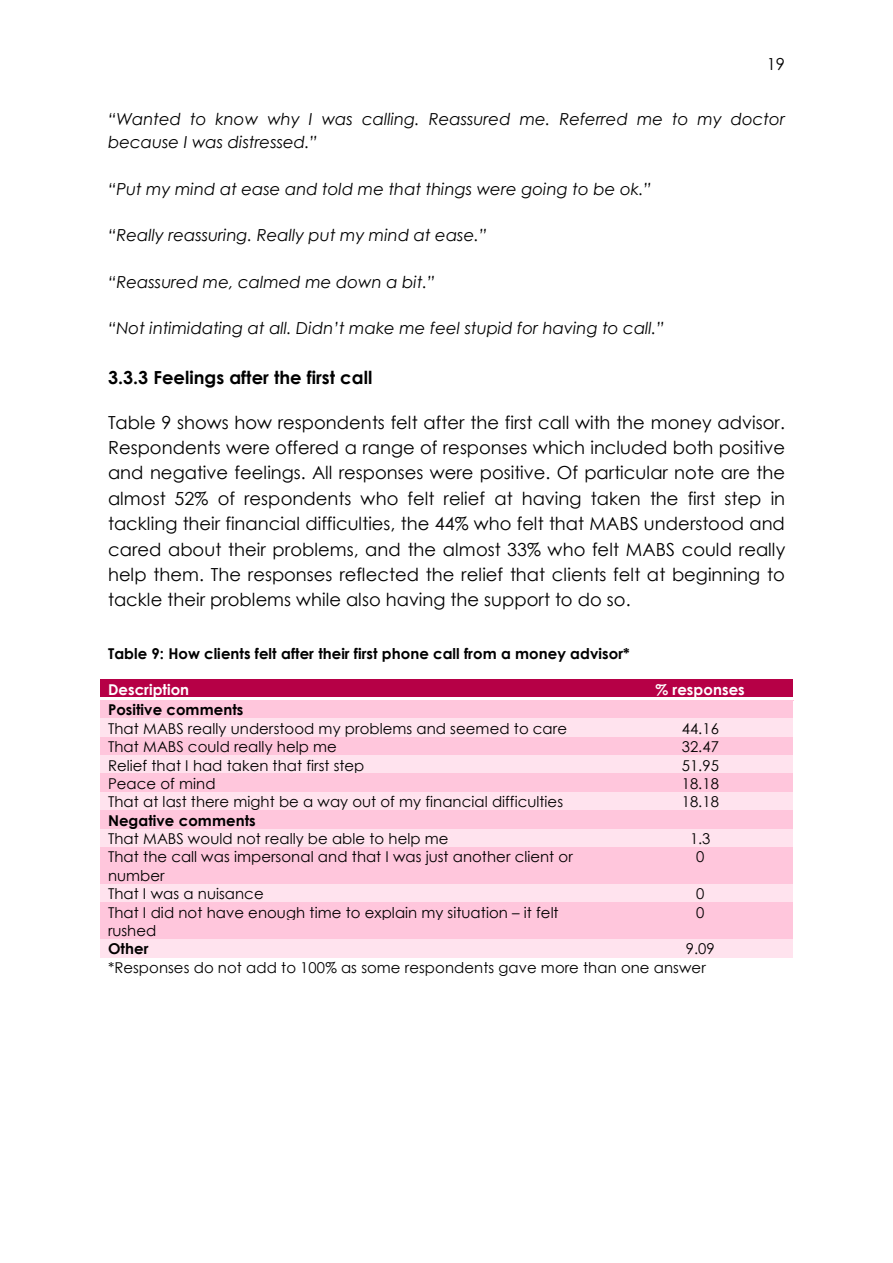
<style>
.page{position:relative;width:893px;height:1263px;background:#fff}
.page>*{position:absolute;margin:0;border:0;box-sizing:border-box;transform-origin:0 0}
.t1{font:18px/25.3px "Century Gothic";color:#000;text-align:justify}
.t2{font:700 18px "Century Gothic";color:#000}
.t3{font:italic 16.5px/23.2px "Century Gothic";color:#000}
.t4{font:16.5px "Century Gothic";color:#000}
.t5{font:15px/18.3px "Century Gothic";letter-spacing:.005em;color:#000}
.t6{font:700 15px "Century Gothic";color:#000}
.t7{font:700 15px "Century Gothic";color:#fff}
</style>
<div class="page">
<div style="left:100px;top:679px;width:508px;height:19px;background:#b60046"></div>
<div style="left:608px;top:679px;width:185px;height:19px;background:#b60046"></div>
<div style="left:100px;top:700px;width:508px;height:18px;background:#ffc6dc"></div>
<div style="left:608px;top:700px;width:185px;height:18px;background:#ffc6dc"></div>
<div style="left:100px;top:718px;width:508px;height:19px;background:#ffe3ee"></div>
<div style="left:608px;top:718px;width:185px;height:19px;background:#ffe3ee"></div>
<div style="left:100px;top:737px;width:508px;height:18px;background:#ffc6dc"></div>
<div style="left:608px;top:737px;width:185px;height:18px;background:#ffc6dc"></div>
<div style="left:100px;top:755px;width:508px;height:19px;background:#ffe3ee"></div>
<div style="left:608px;top:755px;width:185px;height:19px;background:#ffe3ee"></div>
<div style="left:100px;top:774px;width:508px;height:18px;background:#ffc6dc"></div>
<div style="left:608px;top:774px;width:185px;height:18px;background:#ffc6dc"></div>
<div style="left:100px;top:792px;width:508px;height:18px;background:#ffe3ee"></div>
<div style="left:608px;top:792px;width:185px;height:18px;background:#ffe3ee"></div>
<div style="left:100px;top:810px;width:508px;height:19px;background:#ffc6dc"></div>
<div style="left:608px;top:810px;width:185px;height:19px;background:#ffc6dc"></div>
<div style="left:100px;top:829px;width:508px;height:18px;background:#ffe3ee"></div>
<div style="left:608px;top:829px;width:185px;height:18px;background:#ffe3ee"></div>
<div style="left:100px;top:847px;width:508px;height:37px;background:#ffc6dc"></div>
<div style="left:608px;top:847px;width:185px;height:37px;background:#ffc6dc"></div>
<div style="left:100px;top:884px;width:508px;height:18px;background:#ffe3ee"></div>
<div style="left:608px;top:884px;width:185px;height:18px;background:#ffe3ee"></div>
<div style="left:100px;top:902px;width:508px;height:37px;background:#ffc6dc"></div>
<div style="left:608px;top:902px;width:185px;height:37px;background:#ffc6dc"></div>
<div style="left:100px;top:939px;width:508px;height:18px;background:#ffe3ee"></div>
<div style="left:608px;top:939px;width:185px;height:18px;background:#ffe3ee"></div>
<p class="t4" style="left:767px;top:58px;width:20px">19</p>
<p class="t3" style="left:108px;top:109px;width:678px">“Wanted to know why I was calling. Reassured me. Referred me to my doctor because I was distressed.”</p>
<p class="t3" style="left:108px;top:179px;width:545px">“Put my mind at ease and told me that things were going to be ok.”</p>
<p class="t3" style="left:108px;top:225px;width:380px">“Really reassuring. Really put my mind at ease.”</p>
<p class="t3" style="left:108px;top:272px;width:329px">“Reassured me, calmed me down a bit.”</p>
<p class="t3" style="left:108px;top:318px;width:558px">“Not intimidating at all. Didn’t make me feel stupid for having to call.”</p>
<p class="t2" style="left:108px;top:371px;width:266px">3.3.3 Feelings after the first call</p>
<p class="t1" style="left:108px;top:411px;width:679px">Table 9 shows how respondents felt after the first call with the money advisor.<br>Respondents were offered a range of responses which included both positive and negative feelings. All responses were positive. Of particular note are the almost 52% of respondents who felt relief at having taken the first step in tackling their financial difficulties, the 44% who felt that MABS understood and cared about their problems, and the almost 33% who felt MABS could really help them. The responses reflected the relief that clients felt at beginning to tackle their problems while also having the support to do so.</p>
<p class="t6" style="left:108px;top:647px;width:523px">Table 9: How clients felt after their first phone call from a money advisor*</p>
<p class="t7" style="left:108px;top:683px;width:83px">Description</p>
<p class="t7" style="left:656px;top:683px;width:91px">% responses</p>
<p class="t6" style="left:108px;top:704px;width:137px">Positive comments</p>
<p class="t5" style="left:108px;top:720px;width:460px">That MABS really understood my problems and seemed to care</p>
<p class="t5" style="left:682px;top:720px;width:39px">44.16</p>
<p class="t5" style="left:108px;top:739px;width:230px">That MABS could really help me</p>
<p class="t5" style="left:682px;top:739px;width:39px">32.47</p>
<p class="t5" style="left:108px;top:757px;width:258px">Relief that I had taken that first step</p>
<p class="t5" style="left:682px;top:757px;width:39px">51.95</p>
<p class="t5" style="left:108px;top:776px;width:109px">Peace of mind</p>
<p class="t5" style="left:682px;top:776px;width:39px">18.18</p>
<p class="t5" style="left:108px;top:794px;width:457px">That at last there might be a way out of my financial difficulties</p>
<p class="t5" style="left:682px;top:794px;width:39px">18.18</p>
<p class="t6" style="left:108px;top:814px;width:149px">Negative comments</p>
<p class="t5" style="left:108px;top:831px;width:342px">That MABS would not really be able to help me</p>
<p class="t5" style="left:690px;top:831px;width:22px">1.3</p>
<p class="t5" style="left:108px;top:849px;width:466px">That the call was impersonal and that I was just another client or number</p>
<p class="t5" style="left:696px;top:849px;width:10px">0</p>
<p class="t5" style="left:108px;top:886px;width:157px">That I was a nuisance</p>
<p class="t5" style="left:696px;top:886px;width:10px">0</p>
<p class="t5" style="left:108px;top:904px;width:452px">That I did not have enough time to explain my situation – it felt rushed</p>
<p class="t5" style="left:696px;top:904px;width:10px">0</p>
<p class="t6" style="left:108px;top:943px;width:42px">Other</p>
<p class="t5" style="left:108px;top:941px;width:608px;text-indent:578px">9.09 *Responses do not add to 100% as some respondents gave more than one answer</p>
</div>
